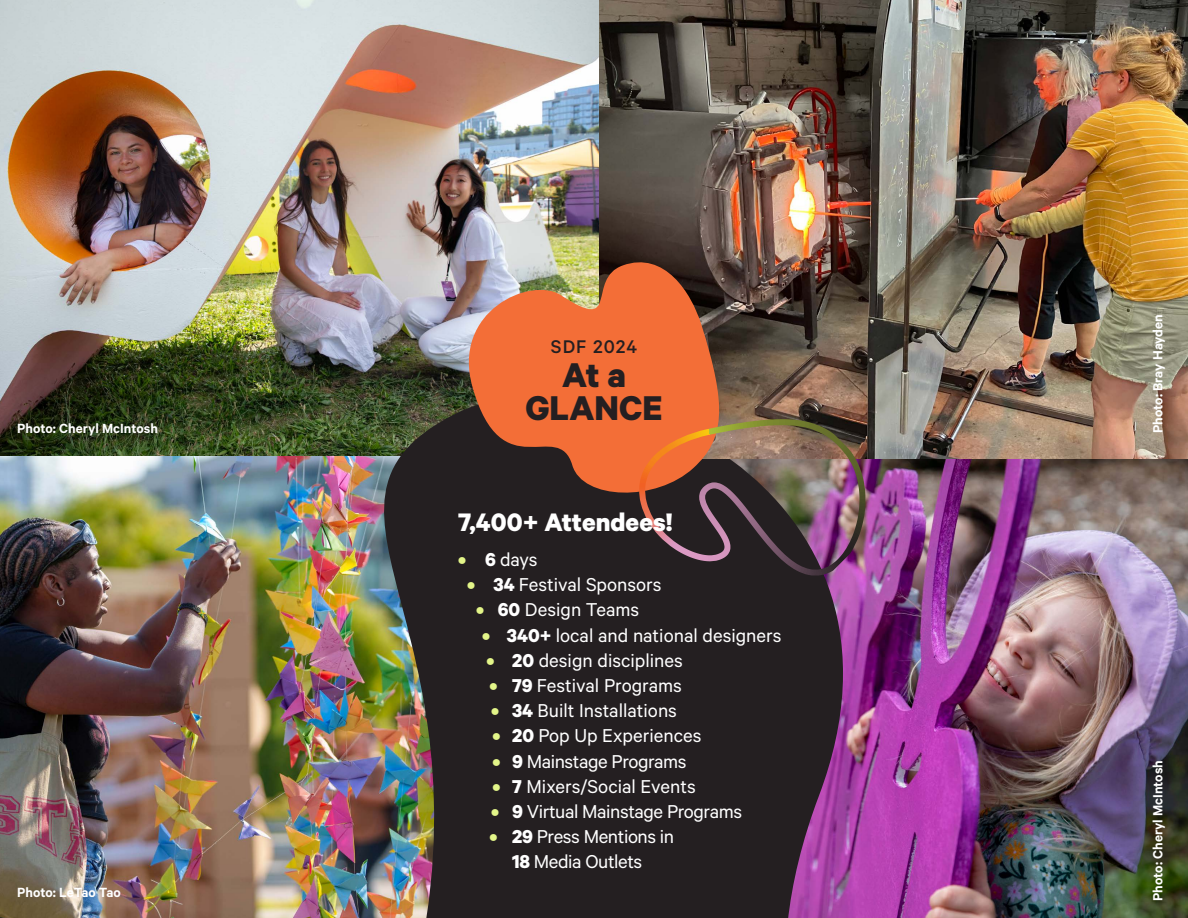
<style>
.page{position:relative;width:1188px;height:918px;background:#fff}
.page>*{position:absolute;margin:0;border:0;box-sizing:border-box;transform-origin:0 0}
.t1{font:700 38.7px/33.6px "Calibre";color:#241f21;text-align:center}
.t2{font:700 28.5px "Calibre";color:#fff}
.t3{font:21px "Calibre";color:#fff}
.t4{font:21px/25.2px "Calibre";letter-spacing:-.02em;color:#fff;text-align:center}
.t5{font:500 20.7px "Calibre";letter-spacing:.05em;color:#241f21}
.t6{font:600 15px "Calibre";color:#fff}
.s1{font-weight:700;color:#e3f589}
.s2{font-weight:700}
</style>
<div class="page">
<img style="left:1013px;top:459px;width:175px;height:459px">
<img style="left:0;top:0;width:599px;height:457px">
<img style="left:0;top:457px;width:274px;height:461px">
<img style="left:274px;top:341px;width:739px;height:577px">
<img style="left:599px;top:0;width:589px;height:459px">
<svg style="left:451px;top:250px;width:277px;height:252px;background:#b66542"></svg>
<img style="left:639px;top:419px;width:227px;height:157px">
<p class="t6" style="left:17px;top:420px;width:142px">Photo: Cheryl McIntosh</p>
<p class="t6" style="left:17px;top:884px;width:105px">Photo: LeTao Tao</p>
<p class="t5" style="left:551px;top:335px;width:88px">SDF 2024</p>
<h1 class="t1" style="left:526px;top:357px;width:138px">At a<br>GLANCE</h1>
<h2 class="t2" style="left:458px;top:505px;width:216px">7,400+ Attendees!</h2>
<p class="t3" style="left:458px;top:547px;width:81px"><span class="s1">•</span> <span class="s2">6</span> days</p>
<p class="t3" style="left:467px;top:572px;width:196px"><span class="s1">•</span> <span class="s2">34</span> Festival Sponsors</p>
<p class="t3" style="left:476px;top:598px;width:165px"><span class="s1">•</span> <span class="s2">60</span> Design Teams</p>
<p class="t3" style="left:482px;top:623px;width:301px"><span class="s1">•</span> <span class="s2">340+</span> local and national designers</p>
<p class="t3" style="left:487px;top:648px;width:198px"><span class="s1">•</span> <span class="s2">20</span> design disciplines</p>
<p class="t3" style="left:490px;top:673px;width:194px"><span class="s1">•</span> <span class="s2">79</span> Festival Programs</p>
<p class="t3" style="left:491px;top:698px;width:187px"><span class="s1">•</span> <span class="s2">34</span> Built Installations</p>
<p class="t3" style="left:493px;top:724px;width:210px"><span class="s1">•</span> <span class="s2">20</span> Pop Up Experiences</p>
<p class="t4" style="left:493px;top:748px;width:195px"><span class="s1">•</span> <span class="s2">9</span> Mainstage Programs</p>
<p class="t3" style="left:493px;top:774px;width:205px"><span class="s1">•</span> <span class="s2">7</span> Mixers/Social Events</p>
<p class="t4" style="left:491px;top:798px;width:252px"><span class="s1">•</span> <span class="s2">9</span> Virtual Mainstage Programs</p>
<p class="t4" style="left:490px;top:823px;width:186px"><span class="s1">•</span> <span class="s2">29</span> Press Mentions in<br><span class="s2">18</span> Media Outlets</p>
<p class="t6" style="left:1149px;top:433px;width:120px;rotate:-90deg">Photo: Bray Hayden</p>
<p class="t6" style="left:1149px;top:901px;width:142px;rotate:-90deg">Photo: Cheryl McIntosh</p>
</div>
